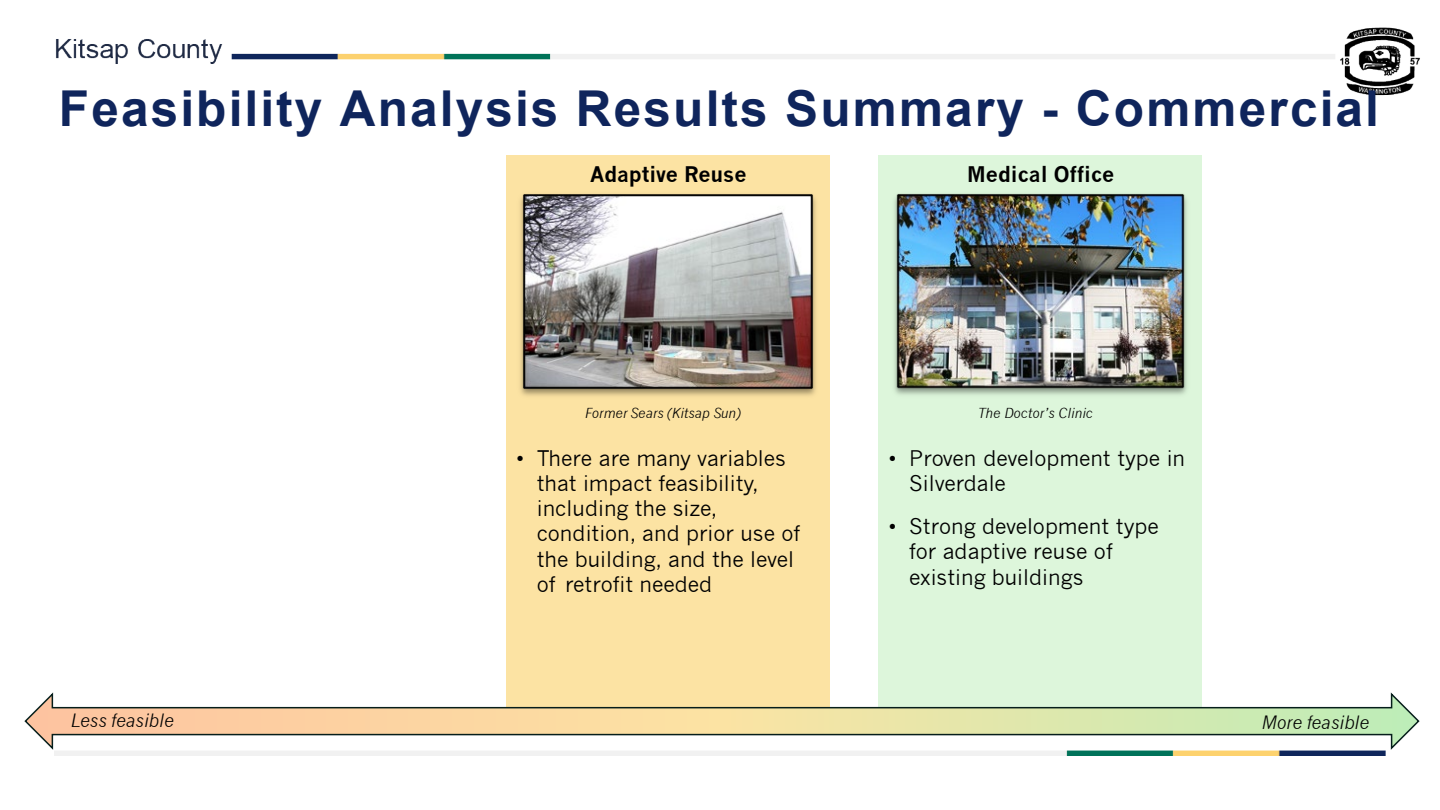
<style>
.page{position:relative;width:1440px;height:810px;background:#fff}
.page>*{position:absolute;margin:0;border:0;box-sizing:border-box;transform-origin:0 0}
.t1{font:700 49.5px "Arial";letter-spacing:.045em;color:#0f255c}
.t2{font:21px/25.2px "News Gothic";color:#000}
.t3{font:700 21px "News Gothic";color:#000}
.t4{font:italic 18px "News Gothic";color:#000}
.t5{font:italic 13.5px "News Gothic";color:#000}
.s1{font-family:"Arial"}
</style>
<div class="page">
<img style="left:54px;top:27px;width:1366px;height:729px">
<div style="left:506px;top:156px;width:324px;height:572px;background:#fce3a3"></div>
<img style="left:520px;top:194px;width:296px;height:202px">
<div style="left:878px;top:156px;width:324px;height:572px;background:#ddf6db"></div>
<img style="left:894px;top:193px;width:293px;height:202px">
<svg style="left:24px;top:691px;width:1396px;height:61px"></svg>
<p class="t1" style="left:59px;top:73px;width:1322px">Feasibility Analysis Results Summary - Commercial</p>
<p class="t3" style="left:590px;top:161px;width:158px">Adaptive Reuse</p>
<p class="t3" style="left:967px;top:161px;width:149px">Medical Office</p>
<p class="t5" style="left:585px;top:405px;width:158px">Former Sears (Kitsap Sun)</p>
<p class="t2" style="left:537px;top:446px;width:265px;text-indent:-20px"><span class="s1">•</span> There are many variables that impact feasibility, including the size, condition, and prior use of the building, and the level of retrofit needed</p>
<p class="t5" style="left:978px;top:405px;width:117px">The Doctor’s Clinic</p>
<p class="t2" style="left:909px;top:446px;width:277px;text-indent:-20px"><span class="s1">•</span> Proven development type in<br>Silverdale</p>
<p class="t2" style="left:909px;top:514px;width:251px;text-indent:-20px"><span class="s1">•</span> Strong development type for adaptive reuse of existing buildings</p>
<p class="t4" style="left:70px;top:710px;width:105px">Less feasible</p>
<p class="t4" style="left:1262px;top:712px;width:109px">More feasible</p>
</div>
